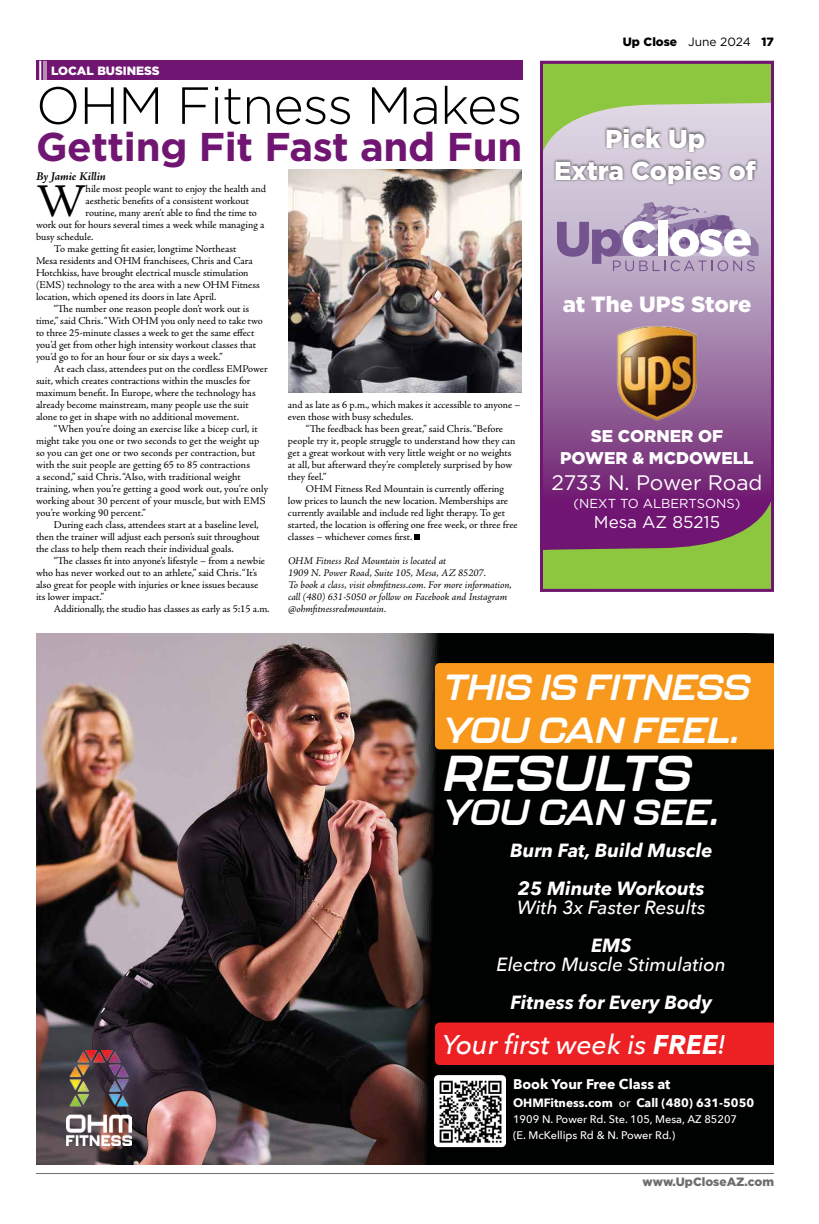
<style>
.page{position:relative;width:819px;height:1224px;background:#fff}
.page>*{position:absolute;margin:0;border:0;box-sizing:border-box;transform-origin:0 0}
.t1{font:300 52.1px "Gotham";letter-spacing:-.015em;color:#000}
.t2{font:italic 700 50px "Kallisto";letter-spacing:-.005em;color:#fff}
.t3{font:47.2px "Adobe Jenson Pro";color:#000}
.t4{font:700 40.1px "Gotham";letter-spacing:-.01em;color:#701572}
.t5{font:italic 700 36px/43.2px "Kallisto";color:#fff}
.t6{font:italic 500 27px "Avenir Next";color:#fff}
.t7{font:900 26px/32px "Gotham";color:#fff;text-align:center}
.t8{font:900 22px "Gotham";color:#fff}
.t9{font:21px "Gotham";letter-spacing:-.01em;color:#fff}
.t10{font:italic 700 19px/38px "Avenir Next";color:#fff;text-align:center}
.t11{font:italic 500 19px "Avenir Next";color:#fff}
.t12{font:900 17px/22px "Gotham";color:#fff;text-align:center}
.t13{font:17px "Gotham";color:#fff}
.t14{font:700 14px "Avenir Next";color:#fff}
.t15{font:13px "Gotham";color:#fff}
.t16{font:700 12px "Avenir Next";color:#fff}
.t17{font:900 12px "Gotham";color:#6d6e71}
.t18{font:900 12px "Gotham";color:#000}
.t19{font:900 12px "Gotham";color:#fff}
.t20{font:italic 700 12px "Adobe Jenson Pro";letter-spacing:-.005em;color:#000}
.t21{font:500 11px/16px "Avenir Next";color:#fff}
.t22{font:10.5px "Adobe Jenson Pro";color:#000}
.t23{font:italic 10.5px/12px "Adobe Jenson Pro";letter-spacing:-.005em;color:#000}
.s1{font-weight:400}
.s2{font-weight:700}
.s3{font-weight:500}
</style>
<div class="page">
<hr style="left:36px;top:1173px;width:738px;height:1px;background:#6d6e71">
<img style="left:36px;top:634px;width:293px;height:531px">
<svg style="left:329px;top:634px;width:445px;height:531px;background:#1d1615"></svg>
<div style="left:435px;top:663px;width:339px;height:86px;background:#f8991d"></div>
<div style="left:435px;top:1023px;width:339px;height:42px;background:#ed2124"></div>
<img style="left:434px;top:1075px;width:72px;height:72px">
<img style="left:66px;top:1051px;width:66px;height:95px">
<svg style="left:544px;top:164px;width:226px;height:325px;background:#9e74a4"></svg>
<svg style="left:544px;top:489px;width:226px;height:99px;background:#7d655b"></svg>
<svg style="left:544px;top:65px;width:226px;height:99px;background:#a6ca72"></svg>
<svg style="left:557px;top:202px;width:202px;height:69px"></svg>
<div style="left:553px;top:126px;width:206px;height:61px;background:#000;opacity:.75"></div>
<div style="left:540px;top:61px;width:234px;height:531px;border:3px solid #701572"></div>
<img style="left:613px;top:323px;width:88px;height:106px">
<div style="left:36px;top:61px;width:486px;height:19px;background:#701572"></div>
<svg style="left:39px;top:61px;width:8px;height:19px"></svg>
<svg style="left:415px;top:535px;width:5px;height:5px"></svg>
<img style="left:288px;top:170px;width:234px;height:223px">
<p class="t19" style="left:51px;top:62px;width:110px">LOCAL BUSINESS</p>
<h1 class="t1" style="left:36px;top:72px;width:488px">OHM Fitness Makes</h1>
<h3 class="t4" style="left:36px;top:120px;width:488px">Getting Fit Fast and Fun</h3>
<p class="t20" style="left:36px;top:169px;width:71px">By Jamie Killin</p>
<h3 class="t3" style="left:36px;top:175px;width:51px">W</h3>
<p class="t22" style="left:86px;top:183px;width:182px">hile most people want to enjoy the health and</p>
<p class="t22" style="left:86px;top:195px;width:165px">aesthetic benefits of a consistent workout</p>
<p class="t22" style="left:86px;top:207px;width:173px">routine, many aren’t able to find the time to</p>
<p class="t22" style="left:36px;top:219px;width:230px">work out for hours several times a week while managing a</p>
<p class="t22" style="left:36px;top:231px;width:59px">busy schedule.</p>
<p class="t22" style="left:54px;top:243px;width:184px">To make getting fit easier, longtime Northeast</p>
<p class="t22" style="left:36px;top:255px;width:218px">Mesa residents and OHM franchisees, Chris and Cara</p>
<p class="t22" style="left:36px;top:267px;width:214px">Hotchkiss, have brought electrical muscle stimulation</p>
<p class="t22" style="left:36px;top:279px;width:225px">(EMS) technology to the area with a new OHM Fitness</p>
<p class="t22" style="left:36px;top:291px;width:182px">location, which opened its doors in late April.</p>
<p class="t22" style="left:54px;top:303px;width:197px">“The number one reason people don’t work out is</p>
<p class="t22" style="left:36px;top:315px;width:228px">time,” said Chris. “With OHM you only need to take two</p>
<p class="t22" style="left:36px;top:327px;width:220px">to three 25-minute classes a week to get the same effect</p>
<p class="t22" style="left:36px;top:339px;width:222px">you’d get from other high intensity workout classes that</p>
<p class="t22" style="left:36px;top:351px;width:188px">you’d go to for an hour four or six days a week.”</p>
<p class="t22" style="left:54px;top:363px;width:215px">At each class, attendees put on the cordless EMPower</p>
<p class="t22" style="left:36px;top:375px;width:216px">suit, which creates contractions within the muscles for</p>
<p class="t22" style="left:36px;top:387px;width:221px">maximum benefit. In Europe, where the technology has</p>
<p class="t22" style="left:36px;top:399px;width:214px">already become mainstream, many people use the suit</p>
<p class="t22" style="left:36px;top:411px;width:205px">alone to get in shape with no additional movement.</p>
<p class="t22" style="left:54px;top:423px;width:205px">“When you’re doing an exercise like a bicep curl, it</p>
<p class="t22" style="left:36px;top:435px;width:225px">might take you one or two seconds to get the weight up</p>
<p class="t22" style="left:36px;top:447px;width:221px">so you can get one or two seconds per contraction, but</p>
<p class="t22" style="left:36px;top:459px;width:216px">with the suit people are getting 65 to 85 contractions</p>
<p class="t22" style="left:36px;top:471px;width:206px">a second,” said Chris. “Also, with traditional weight</p>
<p class="t22" style="left:36px;top:483px;width:234px">training, when you’re getting a good work out, you’re only</p>
<p class="t22" style="left:36px;top:495px;width:231px">working about 30 percent of your muscle, but with EMS</p>
<p class="t22" style="left:36px;top:507px;width:111px">you’re working 90 percent.”</p>
<p class="t22" style="left:54px;top:519px;width:206px">During each class, attendees start at a baseline level,</p>
<p class="t22" style="left:36px;top:531px;width:225px">then the trainer will adjust each person’s suit throughout</p>
<p class="t22" style="left:36px;top:543px;width:199px">the class to help them reach their individual goals.</p>
<p class="t22" style="left:54px;top:555px;width:213px">“The classes fit into anyone’s lifestyle – from a newbie</p>
<p class="t22" style="left:36px;top:567px;width:223px">who has never worked out to an athlete,” said Chris. “It’s</p>
<p class="t22" style="left:36px;top:579px;width:224px">also great for people with injuries or knee issues because</p>
<p class="t22" style="left:36px;top:591px;width:70px">its lower impact.”</p>
<p class="t22" style="left:54px;top:603px;width:217px">Additionally, the studio has classes as early as 5:15 a.m.</p>
<p class="t22" style="left:288px;top:399px;width:234px">and as late as 6 p.m., which makes it accessible to anyone –</p>
<p class="t22" style="left:288px;top:411px;width:127px">even those with busy schedules.</p>
<p class="t22" style="left:306px;top:423px;width:199px">“The feedback has been great,” said Chris. “Before</p>
<p class="t22" style="left:288px;top:435px;width:229px">people try it, people struggle to understand how they can</p>
<p class="t22" style="left:288px;top:447px;width:225px">get a great workout with very little weight or no weights</p>
<p class="t22" style="left:288px;top:459px;width:226px">at all, but afterward they’re completely surprised by how</p>
<p class="t22" style="left:288px;top:471px;width:40px">they feel.”</p>
<p class="t22" style="left:306px;top:483px;width:200px">OHM Fitness Red Mountain is currently offering</p>
<p class="t22" style="left:288px;top:495px;width:222px">low prices to launch the new location. Memberships are</p>
<p class="t22" style="left:288px;top:507px;width:219px">currently available and include red light therapy. To get</p>
<p class="t22" style="left:288px;top:519px;width:231px">started, the location is offering one free week, or three free</p>
<p class="t22" style="left:288px;top:531px;width:126px">classes – whichever comes first.</p>
<p class="t23" style="left:288px;top:555px;width:225px">OHM Fitness Red Mountain is located at<br>1909 N. Power Road, Suite 105, Mesa, AZ 85207.<br>To book a class, visit ohmfitness.com. For more information, call (480) 631-5050 or follow on Facebook and Instagram @ohmfitnessredmountain.</p>
<p class="t18" style="left:623px;top:33px;width:153px">Up Close <span class="s1">June 2024</span> 17</p>
<h3 class="t7" style="left:554px;top:122px;width:203px">Pick Up<br>Extra Copies of</h3>
<h3 class="t8" style="left:563px;top:291px;width:190px">at The UPS Store</h3>
<h3 class="t12" style="left:560px;top:425px;width:195px">SE CORNER OF<br>POWER &amp; MCDOWELL</h3>
<h3 class="t9" style="left:552px;top:471px;width:212px">2733 N. Power Road</h3>
<p class="t15" style="left:574px;top:496px;width:168px">(NEXT TO ALBERTSONS)</p>
<h3 class="t13" style="left:594px;top:513px;width:128px">Mesa AZ 85215</h3>
<h3 class="t5" style="left:444px;top:665px;width:308px">THIS IS FITNESS<br>YOU CAN FEEL.</h3>
<h2 class="t2" style="left:444px;top:743px;width:250px">RESULTS</h2>
<h3 class="t5" style="left:444px;top:790px;width:278px">YOU CAN SEE.</h3>
<h3 class="t10" style="left:510px;top:831px;width:204px">Burn Fat, Build Muscle<br>25 Minute Workouts</h3>
<h3 class="t11" style="left:517px;top:891px;width:190px">With 3x Faster Results</h3>
<h3 class="t10" style="left:591px;top:926px;width:42px">EMS</h3>
<h3 class="t11" style="left:497px;top:948px;width:231px">Electro Muscle Stimulation</h3>
<h3 class="t10" style="left:511px;top:983px;width:203px">Fitness for Every Body</h3>
<h3 class="t6" style="left:443px;top:1021px;width:284px">Your first week is <span class="s2">FREE</span>!</h3>
<h3 class="t14" style="left:513px;top:1072px;width:159px">Book Your Free Class at</h3>
<p class="t16" style="left:513px;top:1092px;width:243px">OHMFitness.com <span class="s3">or</span> Call (480) 631-5050</p>
<p class="t21" style="left:513px;top:1111px;width:226px">1909 N. Power Rd. Ste. 105, Mesa, AZ 85207 (E. McKellips Rd &amp; N. Power Rd.)</p>
<p class="t17" style="left:643px;top:1173px;width:133px">www.UpCloseAZ.com</p>
</div>
